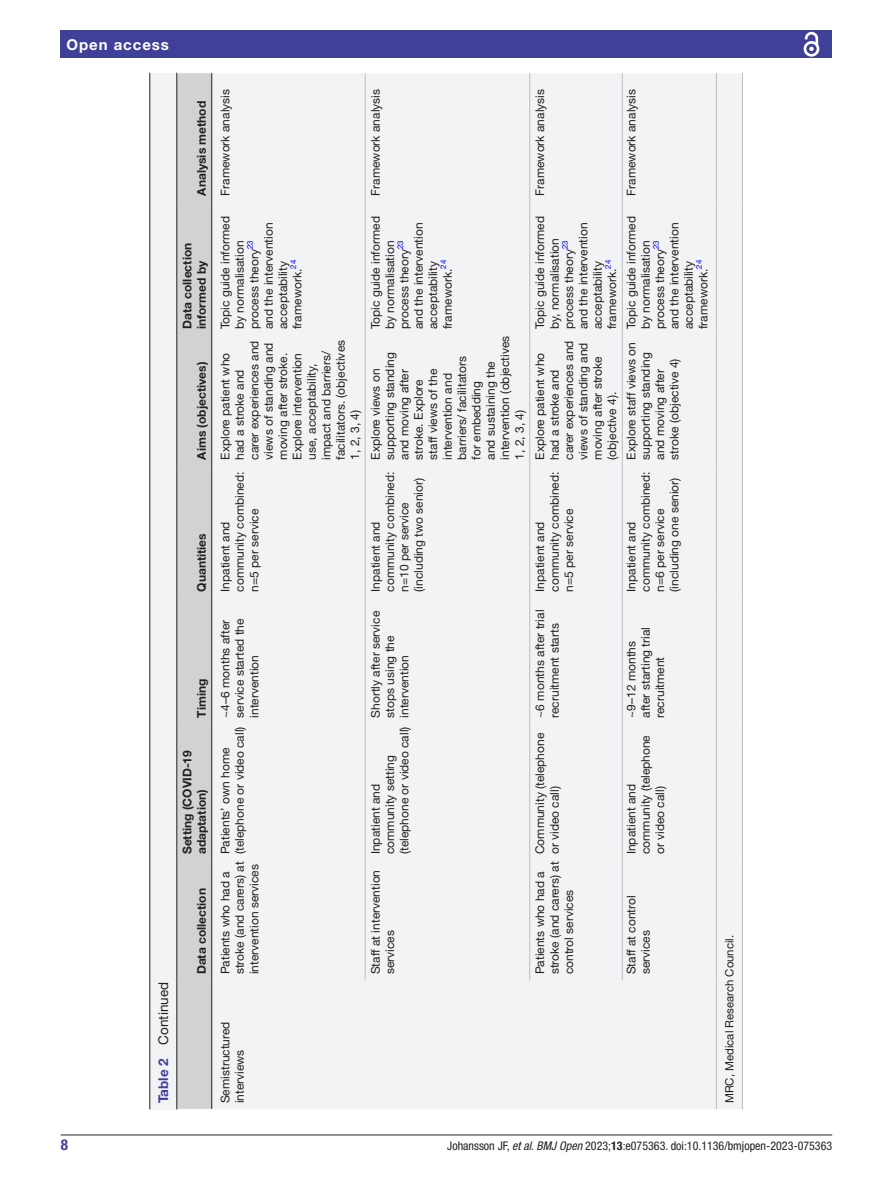
<style>
.page{position:relative;width:893px;height:1191px;background:#fff}
.page>*{position:absolute;margin:0;border:0;box-sizing:border-box;transform-origin:0 0}
.t1{font:700 15px "Helvetica Neue LT Std";letter-spacing:.065em;color:#fff}
.t2{font:700 condensed 15px "Helvetica Neue LT Std";color:#414099}
.t3{font:13.5px "Helvetica Neue LT Std";color:#231f20}
.t4{font:700 13.5px "Helvetica Neue LT Std";color:#414099}
.t5{font:12px/14.4px "Helvetica Neue LT Std";color:#231f20}
.t6{font:700 12px/14.4px "Helvetica Neue LT Std";color:#231f20}
.t7{font:condensed 12px "Helvetica Neue LT Std";color:#231f20}
.t8{font:11.4px "Helvetica Neue LT Std";color:#231f20}
.t9{font:7.95px "Helvetica Neue LT Std";color:#00f}
.s1{font-style:italic}
.s2{font-weight:700}
</style>
<div class="page">
<hr style="left:61px;top:1134px;width:771px;height:1px;background:#231f20">
<div style="left:61px;top:31px;width:771px;height:27px;background:#414099"></div>
<svg style="left:803px;top:31px;width:17px;height:26px"></svg>
<div style="left:168px;top:73px;width:575px;height:1036px;background:#f2f3f4"></div>
<div style="left:177px;top:73px;width:34px;height:1036px;background:#d1d2d4"></div>
<hr style="left:176px;top:980px;width:1px;height:129px;background:#231f20">
<hr style="left:211px;top:980px;width:1px;height:129px;background:#231f20">
<hr style="left:176px;top:860px;width:1px;height:120px;background:#231f20">
<hr style="left:211px;top:860px;width:1px;height:120px;background:#231f20">
<hr style="left:176px;top:723px;width:1px;height:137px;background:#231f20">
<hr style="left:211px;top:723px;width:1px;height:137px;background:#231f20">
<hr style="left:176px;top:597px;width:1px;height:126px;background:#231f20">
<hr style="left:211px;top:597px;width:1px;height:126px;background:#231f20">
<hr style="left:176px;top:465px;width:1px;height:132px;background:#231f20">
<hr style="left:211px;top:465px;width:1px;height:132px;background:#231f20">
<hr style="left:176px;top:335px;width:1px;height:130px;background:#231f20">
<hr style="left:211px;top:335px;width:1px;height:130px;background:#231f20">
<hr style="left:176px;top:201px;width:1px;height:134px;background:#231f20">
<hr style="left:211px;top:201px;width:1px;height:134px;background:#231f20">
<hr style="left:176px;top:73px;width:1px;height:128px;background:#231f20">
<hr style="left:211px;top:73px;width:1px;height:128px;background:#231f20">
<hr style="left:365px;top:860px;width:1px;height:120px;background:#bcbdc0">
<hr style="left:365px;top:723px;width:1px;height:137px;background:#bcbdc0">
<hr style="left:365px;top:597px;width:1px;height:126px;background:#bcbdc0">
<hr style="left:365px;top:465px;width:1px;height:132px;background:#bcbdc0">
<hr style="left:365px;top:335px;width:1px;height:130px;background:#bcbdc0">
<hr style="left:365px;top:201px;width:1px;height:134px;background:#bcbdc0">
<hr style="left:365px;top:73px;width:1px;height:128px;background:#bcbdc0">
<hr style="left:529px;top:860px;width:1px;height:120px;background:#bcbdc0">
<hr style="left:529px;top:723px;width:1px;height:137px;background:#bcbdc0">
<hr style="left:529px;top:597px;width:1px;height:126px;background:#bcbdc0">
<hr style="left:529px;top:465px;width:1px;height:132px;background:#bcbdc0">
<hr style="left:529px;top:335px;width:1px;height:130px;background:#bcbdc0">
<hr style="left:529px;top:201px;width:1px;height:134px;background:#bcbdc0">
<hr style="left:529px;top:73px;width:1px;height:128px;background:#bcbdc0">
<hr style="left:622px;top:860px;width:1px;height:120px;background:#bcbdc0">
<hr style="left:622px;top:723px;width:1px;height:137px;background:#bcbdc0">
<hr style="left:622px;top:597px;width:1px;height:126px;background:#bcbdc0">
<hr style="left:622px;top:465px;width:1px;height:132px;background:#bcbdc0">
<hr style="left:622px;top:335px;width:1px;height:130px;background:#bcbdc0">
<hr style="left:622px;top:201px;width:1px;height:134px;background:#bcbdc0">
<hr style="left:622px;top:73px;width:1px;height:128px;background:#bcbdc0">
<hr style="left:716px;top:980px;width:1px;height:129px;background:#bcbdc0">
<hr style="left:742px;top:980px;width:1px;height:129px;background:#bcbdc0">
<hr style="left:742px;top:860px;width:1px;height:120px;background:#bcbdc0">
<hr style="left:742px;top:723px;width:1px;height:137px;background:#bcbdc0">
<hr style="left:742px;top:597px;width:1px;height:126px;background:#bcbdc0">
<hr style="left:742px;top:465px;width:1px;height:132px;background:#bcbdc0">
<hr style="left:742px;top:335px;width:1px;height:130px;background:#bcbdc0">
<hr style="left:742px;top:201px;width:1px;height:134px;background:#bcbdc0">
<hr style="left:742px;top:73px;width:1px;height:128px;background:#bcbdc0">
<hr style="left:716px;top:860px;width:1px;height:120px;background:#bcbdc0">
<hr style="left:716px;top:723px;width:1px;height:137px;background:#bcbdc0">
<hr style="left:716px;top:597px;width:1px;height:126px;background:#bcbdc0">
<hr style="left:716px;top:465px;width:1px;height:132px;background:#bcbdc0">
<hr style="left:716px;top:335px;width:1px;height:130px;background:#bcbdc0">
<hr style="left:716px;top:201px;width:1px;height:134px;background:#bcbdc0">
<hr style="left:716px;top:73px;width:1px;height:128px;background:#bcbdc0">
<div style="left:150px;top:73px;width:18px;height:1036px;background:#f2f3f4"></div>
<hr style="left:149px;top:73px;width:1px;height:1036px;background:#231f20">
<p class="t1" style="left:66px;top:35px;width:104px">Open access</p>
<p class="t3" style="left:155px;top:1044px;width:64px;rotate:-90deg">Continued</p>
<p class="t4" style="left:155px;top:1103px;width:47px;rotate:-90deg">Table 2</p>
<p class="t6" style="left:194px;top:195px;width:96px;rotate:-90deg">Analysis method</p>
<p class="t6" style="left:180px;top:329px;width:88px;rotate:-90deg">Data collection informed by</p>
<p class="t6" style="left:194px;top:459px;width:99px;rotate:-90deg">Aims (objectives)</p>
<p class="t6" style="left:194px;top:591px;width:60px;rotate:-90deg">Quantities</p>
<p class="t6" style="left:194px;top:717px;width:40px;rotate:-90deg">Timing</p>
<p class="t6" style="left:180px;top:854px;width:106px;rotate:-90deg">Setting (COVID-19 adaptation)</p>
<p class="t6" style="left:194px;top:974px;width:88px;rotate:-90deg">Data collection</p>
<p class="t5" style="left:218px;top:195px;width:108px;rotate:-90deg">Framework analysis</p>
<p class="t5" style="left:218px;top:329px;width:114px;rotate:-90deg">Topic guide informed by normalisation process theory</p>
<p class="t5" style="left:261px;top:329px;width:108px;rotate:-90deg">and the intervention acceptability framework.</p>
<p class="t9" style="left:245px;top:249px;width:10px;rotate:-90deg">23</p>
<p class="t9" style="left:289px;top:269px;width:10px;rotate:-90deg">24</p>
<p class="t5" style="left:218px;top:459px;width:121px;rotate:-90deg">Explore patient who had a stroke and carer experiences and views of standing and moving after stroke.<br>Explore intervention use, acceptability, impact and barriers/ facilitators. (objectives<br>1, 2, 3, 4)</p>
<p class="t5" style="left:218px;top:591px;width:121px;rotate:-90deg">Inpatient and community combined: n=5 per service</p>
<p class="t5" style="left:218px;top:717px;width:101px;text-align:justify;rotate:-90deg">~4–6 months after service started the intervention</p>
<p class="t5" style="left:218px;top:854px;width:129px;rotate:-90deg">Patients’ own home (telephone or video call)</p>
<p class="t5" style="left:218px;top:974px;width:114px;rotate:-90deg">Patients who had a stroke (and carers) at intervention services</p>
<p class="t5" style="left:368px;top:195px;width:108px;rotate:-90deg">Framework analysis</p>
<p class="t5" style="left:368px;top:329px;width:114px;rotate:-90deg">Topic guide informed by normalisation process theory</p>
<p class="t5" style="left:411px;top:329px;width:108px;rotate:-90deg">and the intervention acceptability framework.</p>
<p class="t9" style="left:396px;top:249px;width:10px;rotate:-90deg">23</p>
<p class="t9" style="left:439px;top:269px;width:10px;rotate:-90deg">24</p>
<p class="t5" style="left:368px;top:459px;width:125px;rotate:-90deg">Explore views on supporting standing and moving after stroke. Explore<br>staff views of the intervention and barriers/ facilitators<br>for embedding<br>and sustaining the intervention (objectives<br>1, 2, 3, 4)</p>
<p class="t5" style="left:368px;top:591px;width:121px;rotate:-90deg">Inpatient and community combined: n=10 per service (including two senior)</p>
<p class="t5" style="left:368px;top:717px;width:108px;rotate:-90deg">Shortly after service stops using the intervention</p>
<p class="t5" style="left:368px;top:854px;width:129px;rotate:-90deg">Inpatient and community setting (telephone or video call)</p>
<p class="t5" style="left:368px;top:974px;width:106px;rotate:-90deg">Staff at intervention services</p>
<p class="t5" style="left:533px;top:195px;width:108px;rotate:-90deg">Framework analysis</p>
<p class="t5" style="left:624px;top:195px;width:108px;rotate:-90deg">Framework analysis</p>
<p class="t5" style="left:533px;top:329px;width:114px;rotate:-90deg">Topic guide informed by, normalisation process theory</p>
<p class="t5" style="left:576px;top:329px;width:108px;rotate:-90deg">and the intervention acceptability framework.<sup>24</sup></p>
<p class="t9" style="left:560px;top:249px;width:10px;rotate:-90deg">23</p>
<p class="t5" style="left:533px;top:459px;width:120px;rotate:-90deg">Explore patient who had a stroke and carer experiences and views of standing and moving after stroke (objective 4).</p>
<p class="t5" style="left:533px;top:591px;width:121px;rotate:-90deg">Inpatient and community combined: n=5 per service</p>
<p class="t5" style="left:533px;top:717px;width:109px;rotate:-90deg">~6 months after trial recruitment starts</p>
<p class="t5" style="left:533px;top:854px;width:123px;rotate:-90deg">Community (telephone or video call)</p>
<p class="t5" style="left:624px;top:329px;width:114px;rotate:-90deg">Topic guide informed by normalisation process theory</p>
<p class="t5" style="left:667px;top:329px;width:108px;rotate:-90deg">and the intervention acceptability framework.</p>
<p class="t9" style="left:651px;top:249px;width:10px;rotate:-90deg">23</p>
<p class="t9" style="left:694px;top:269px;width:10px;rotate:-90deg">24</p>
<p class="t5" style="left:624px;top:459px;width:119px;rotate:-90deg">Explore staff views on supporting standing and moving after stroke (objective 4)</p>
<p class="t5" style="left:624px;top:591px;width:121px;rotate:-90deg">Inpatient and community combined: n=6 per service (including one senior)</p>
<p class="t5" style="left:624px;top:717px;width:92px;rotate:-90deg">~9–12 months after starting trial recruitment</p>
<p class="t5" style="left:624px;top:854px;width:121px;rotate:-90deg">Inpatient and community (telephone or video call)</p>
<p class="t5" style="left:533px;top:974px;width:114px;rotate:-90deg">Patients who had a stroke (and carers) at control services</p>
<p class="t5" style="left:624px;top:974px;width:80px;rotate:-90deg">Staff at control services</p>
<p class="t5" style="left:218px;top:1103px;width:83px;rotate:-90deg">Semistructured interviews</p>
<p class="t8" style="left:723px;top:1103px;width:170px;rotate:-90deg">MRC, Medical Research Council.</p>
<p class="t2" style="left:61px;top:1135px;width:9px">8</p>
<p class="t7" style="left:447px;top:1138px;width:386px">Johansson JF, <span class="s1">et al</span>. <span class="s1">BMJ Open</span> 2023;<span class="s2">13</span>:e075363. doi:10.1136/bmjopen-2023-075363</p>
</div>
